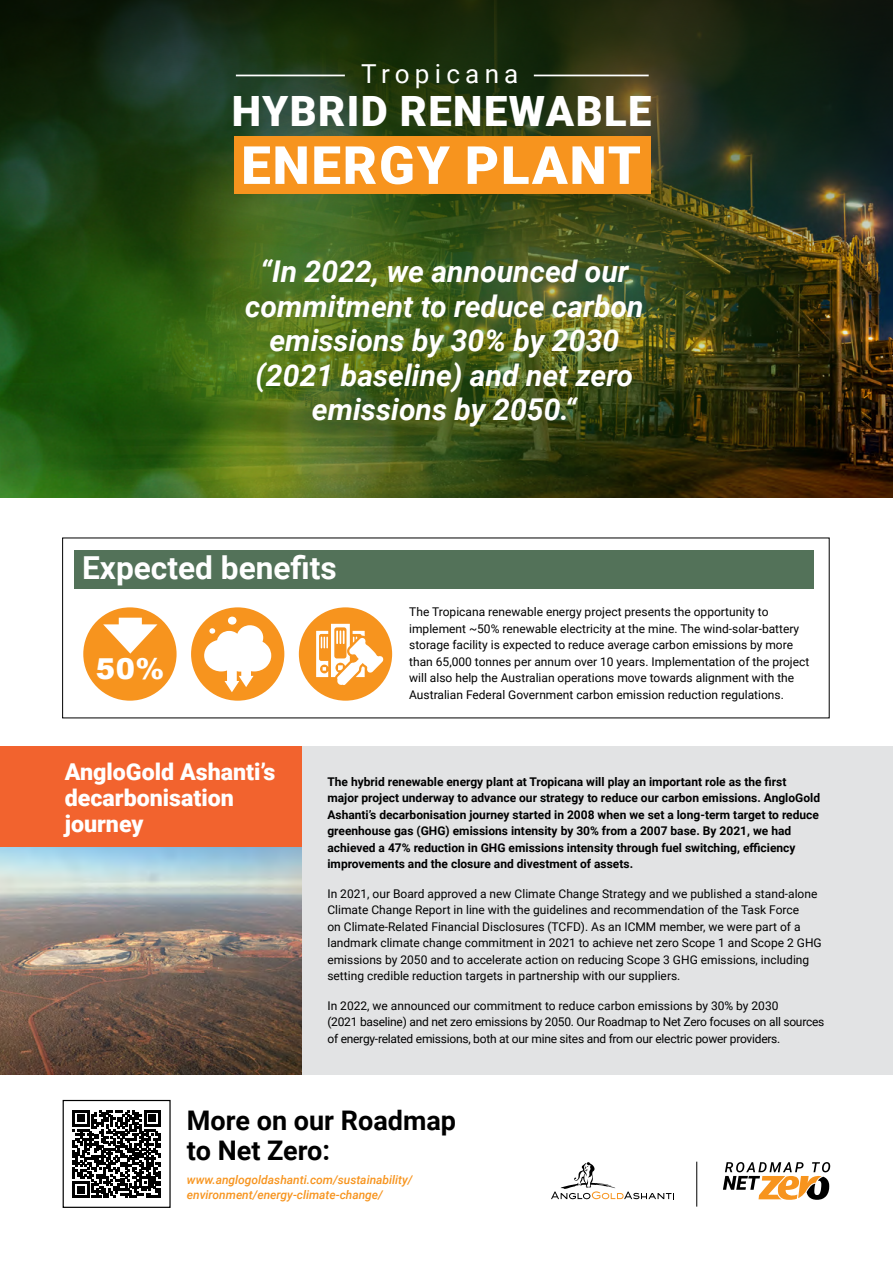
<style>
.page{position:relative;width:893px;height:1263px;background:#fff}
.page>*{position:absolute;margin:0;border:0;box-sizing:border-box;transform-origin:0 0}
.t1{font:900 52.65px "Roboto";letter-spacing:.035em;color:#fff}
.t2{font:900 41.7px "Roboto";letter-spacing:.035em;color:#fff}
.t3{font:700 31.65px "Roboto";color:#fff}
.t4{font:italic 700 30px/34.5px "Roboto";color:#fff;text-align:center}
.t5{font:900 28.8px "Arial";color:#fff}
.t6{font:700 27px/30px "Roboto";color:#000}
.t7{font:26.1px "Roboto";letter-spacing:.2em;color:#fff}
.t8{font:900 23.25px/25.8px "Roboto";color:#fff}
.t9{font:12px/16.5px "Roboto";color:#000}
.t10{font:700 12px/16.5px "Roboto";color:#000}
.t11{font:12px/16.5px "Roboto";letter-spacing:-.02em;color:#000}
.t12{font:italic 500 12px/15px "Roboto";color:#f7941e}
</style>
<div class="page">
<img style="left:0;top:0;width:893px;height:497px">
<div style="left:75px;top:550px;width:739px;height:38px;background:#537259"></div>
<div style="left:0;top:746px;width:893px;height:329px;background:#e2e3e4"></div>
<img style="left:0;top:846px;width:302px;height:229px">
<div style="left:83px;top:607px;width:94px;height:94px;background:#f7941e;border-radius:50%"></div>
<div style="left:119px;top:618px;width:23px;height:17px;background:#fff"></div>
<svg style="left:103px;top:624px;width:54px;height:30px"></svg>
<div style="left:191px;top:607px;width:93px;height:94px;background:#f7941e;border-radius:50%"></div>
<svg style="left:204px;top:617px;width:67px;height:75px"></svg>
<div style="left:299px;top:607px;width:93px;height:94px;background:#f7941e;border-radius:50%"></div>
<svg style="left:316px;top:624px;width:68px;height:61px"></svg>
<svg style="left:551px;top:1162px;width:123px;height:37px"></svg>
<svg style="left:723px;top:1162px;width:107px;height:38px"></svg>
<hr style="left:696px;top:1162px;width:1px;height:44px;background:#000">
<svg style="left:73px;top:1110px;width:88px;height:88px"></svg>
<div style="left:63px;top:1100px;width:108px;height:108px;border:1px solid #000"></div>
<div style="left:235px;top:136px;width:416px;height:57px;background:#f7941e"></div>
<hr style="left:236px;top:75px;width:109px;height:1px;background:#fff">
<hr style="left:534px;top:75px;width:115px;height:1px;background:#fff">
<div style="left:0;top:746px;width:302px;height:100px;background:#f2632e"></div>
<h3 class="t7" style="left:361px;top:56px;width:159px">Tropicana</h3>
<h2 class="t2" style="left:232px;top:82px;width:421px">HYBRID RENEWABLE</h2>
<h1 class="t1" style="left:241px;top:128px;width:401px">ENERGY PLANT</h1>
<h3 class="t4" style="left:245px;top:253px;width:400px">“In 2022, we announced our commitment to reduce carbon emissions by 30% by 2030 (2021 baseline) and net zero emissions by 2050.“</h3>
<h3 class="t3" style="left:82px;top:546px;width:256px">Expected benefits</h3>
<h3 class="t5" style="left:96px;top:648px;width:70px">50%</h3>
<p class="t9" style="left:409px;top:603px;width:402px">The Tropicana renewable energy project presents the opportunity to implement ~50% renewable electricity at the mine. The wind-solar-battery storage facility is expected to reduce average carbon emissions by more than 65,000 tonnes per annum over 10 years. Implementation of the project will also help the Australian operations move towards alignment with the Australian Federal Government carbon emission reduction regulations.</p>
<h3 class="t8" style="left:65px;top:758px;width:212px">AngloGold Ashanti’s decarbonisation journey</h3>
<p class="t10" style="left:327px;top:773px;width:494px">The hybrid renewable energy plant at Tropicana will play an important role as the first major project underway to advance our strategy to reduce our carbon emissions. AngloGold Ashanti’s decarbonisation journey started in 2008 when we set a long-term target to reduce greenhouse gas (GHG) emissions intensity by 30% from a 2007 base. By 2021, we had achieved a 47% reduction in GHG emissions intensity through fuel switching, efficiency improvements and the closure and divestment of assets.</p>
<p class="t9" style="left:327px;top:885px;width:496px">In 2021, our Board approved a new Climate Change Strategy and we published a stand-alone Climate Change Report in line with the guidelines and recommendation of the Task Force<br>on Climate-Related Financial Disclosures (TCFD). As an ICMM member, we were part of a landmark climate change commitment in 2021 to achieve net zero Scope 1 and Scope 2 GHG emissions by 2050 and to accelerate action on reducing Scope 3 GHG emissions, including setting credible reduction targets in partnership with our suppliers.</p>
<p class="t11" style="left:327px;top:996px;width:498px">In 2022, we announced our commitment to reduce carbon emissions by 30% by 2030<br>(2021 baseline) and net zero emissions by 2050. Our Roadmap to Net Zero focuses on all sources of energy-related emissions, both at our mine sites and from our electric power providers.</p>
<h3 class="t6" style="left:187px;top:1104px;width:271px">More on our Roadmap to Net Zero:</h3>
<p class="t12" style="left:187px;top:1172px;width:227px">www.anglogoldashanti.com/sustainability/ environment/energy-climate-change/</p>
</div>
